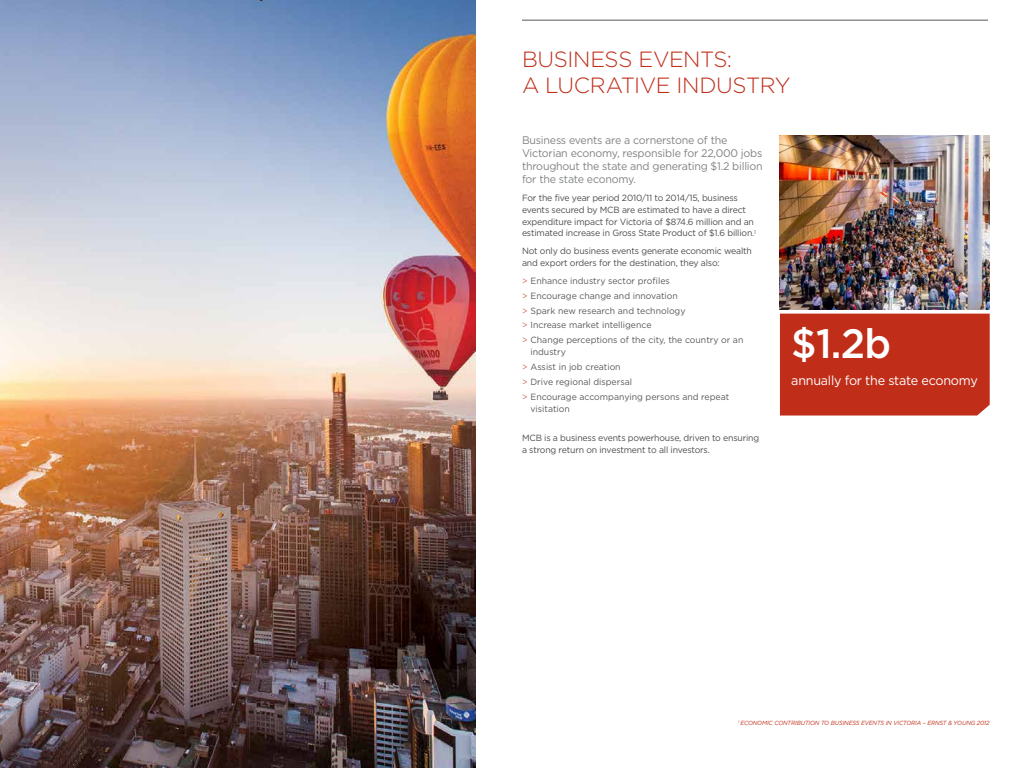
<style>
.page{position:relative;width:1024px;height:768px;background:#fff}
.page>*{position:absolute;margin:0;border:0;box-sizing:border-box;transform-origin:0 0}
.t1{font:500 41px "Gotham";color:#fff}
.t2{font:300 22px/26px "Gotham";letter-spacing:-.02em;color:#c02e1a}
.t3{font:13px "Gotham";letter-spacing:-.02em;color:#fff}
.t4{font:11px/13px "Gotham";letter-spacing:-.02em;color:#808285}
.t5{font:9px/12px "Gotham";letter-spacing:-.02em;color:#4d4d4f}
.t6{font:9px/14.8px "Gotham";color:#58595b}
.t7{font:italic 6px "Gotham";letter-spacing:-.02em;color:#c02e1a}
.s1{font-weight:300;color:#c02e1a}
</style>
<div class="page">
<hr style="left:522px;top:20px;width:466px;height:1px;background:#58595b">
<img style="left:0;top:0;width:475px;height:768px">
<img style="left:780px;top:135px;width:210px;height:174px">
<div style="left:780px;top:314px;width:210px;height:102px;background:#c02e1a"></div>
<h2 class="t2" style="left:522px;top:45px;width:270px">BUSINESS EVENTS:<br>A LUCRATIVE INDUSTRY</h2>
<p class="t4" style="left:522px;top:133px;width:242px">Business events are a cornerstone of the Victorian economy, responsible for 22,000 jobs throughout the state and generating $1.2 billion for the state economy.</p>
<p class="t5" style="left:522px;top:191px;width:236px">For the five year period 2010/11 to 2014/15, business events secured by MCB are estimated to have a direct expenditure impact for Victoria of $874.6 million and an estimated increase in Gross State Product of $1.6 billion.<sup>1</sup></p>
<p class="t5" style="left:522px;top:245px;width:231px">Not only do business events generate economic wealth and export orders for the destination, they also:</p>
<p class="t6" style="left:522px;top:273px;width:223px"><span class="s1">&gt;</span> Enhance industry sector profiles<br><span class="s1">&gt;</span> Encourage change and innovation<br><span class="s1">&gt;</span> Spark new research and technology<br><span class="s1">&gt;</span> Increase market intelligence<br><span class="s1">&gt;</span> Change perceptions of the city, the country or an</p>
<p class="t6" style="left:522px;top:344px;width:209px;text-indent:9px">industry<br><span class="s1">&gt;</span> Assist in job creation<br><span class="s1">&gt;</span> Drive regional dispersal<br><span class="s1">&gt;</span> Encourage accompanying persons and repeat</p>
<p class="t6" style="left:531px;top:401px;width:41px">visitation</p>
<p class="t5" style="left:522px;top:432px;width:239px">MCB is a business events powerhouse, driven to ensuring a strong return on investment to all investors.</p>
<h1 class="t1" style="left:791px;top:316px;width:101px">$1.2b</h1>
<h3 class="t3" style="left:791px;top:372px;width:188px">annually for the state economy</h3>
<p class="t7" style="left:738px;top:719px;width:253px"><sup>1</sup> ECONOMIC CONTRIBUTION TO BUSINESS EVENTS IN VICTORIA – ERNST &amp; YOUNG 2012</p>
</div>
